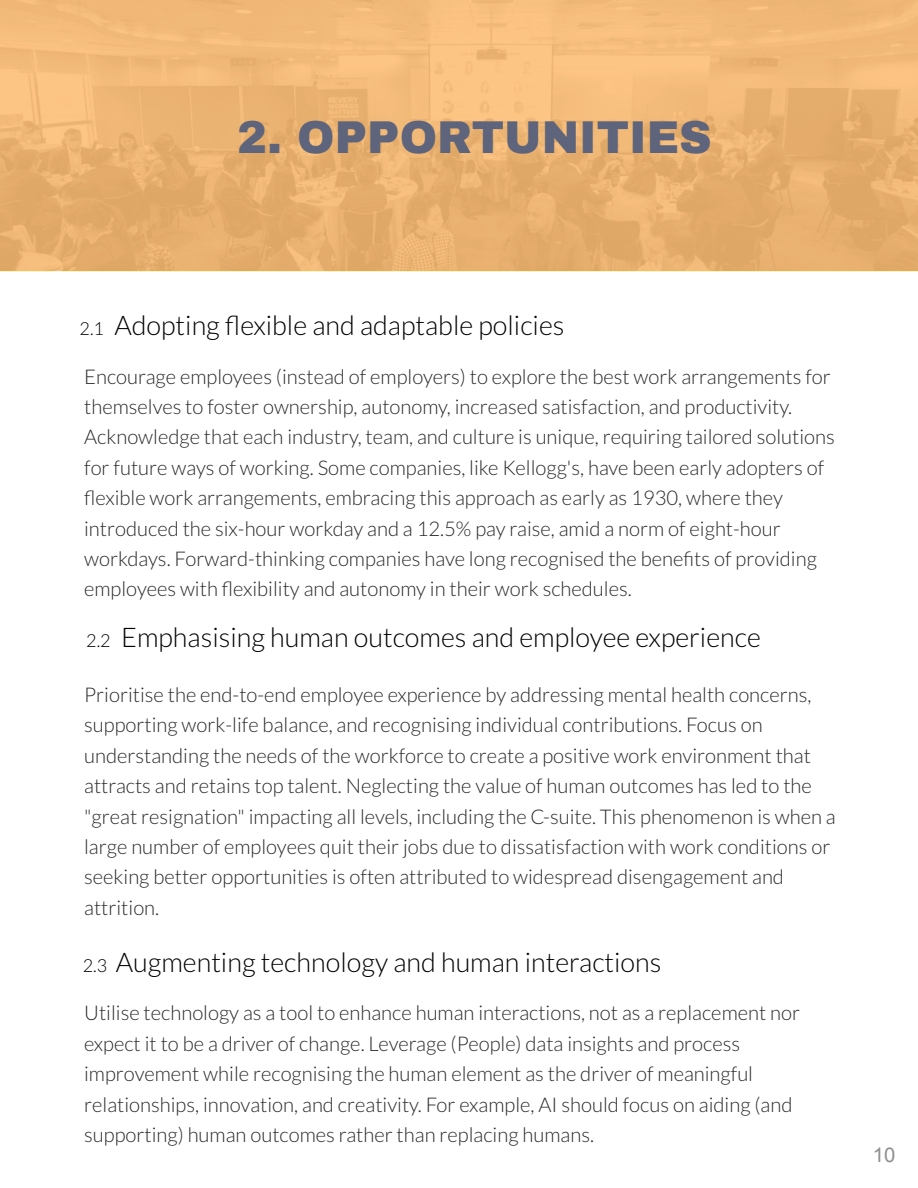
<style>
.page{position:relative;width:918px;height:1188px;background:#fff}
.page>*{position:absolute;margin:0;border:0;box-sizing:border-box;transform-origin:0 0}
.t1{font:900 45px "Archivo";color:#5d647b}
.t2{font:300 27px "Lato";color:#000}
.t3{font:300 20.25px/30.3px "Lato";color:#292929}
.t4{font:20.25px "Arial";color:#8f8f8f}
.s1{font-size:18px}
</style>
<div class="page">
<img style="left:0;top:0;width:918px;height:272px">
<h1 class="t1" style="left:237px;top:113px;width:476px">2. OPPORTUNITIES</h1>
<h2 class="t2" style="left:80px;top:309px;width:486px"><span class="s1">2.1</span> Adopting flexible and adaptable policies</h2>
<p class="t3" style="left:84px;top:361px;width:752px">Encourage employees (instead of employers) to explore the best work arrangements for themselves to foster ownership, autonomy, increased satisfaction, and productivity.<br>Acknowledge that each industry, team, and culture is unique, requiring tailored solutions for future ways of working. Some companies, like Kellogg's, have been early adopters of flexible work arrangements, embracing this approach as early as 1930, where they introduced the six-hour workday and a 12.5% pay raise, amid a norm of eight-hour workdays. Forward-thinking companies have long recognised the benefits of providing employees with flexibility and autonomy in their work schedules.</p>
<h2 class="t2" style="left:86px;top:620px;width:676px"><span class="s1">2.2</span> Emphasising human outcomes and employee experience</h2>
<p class="t3" style="left:84px;top:679px;width:753px">Prioritise the end-to-end employee experience by addressing mental health concerns, supporting work-life balance, and recognising individual contributions. Focus on understanding the needs of the workforce to create a positive work environment that attracts and retains top talent. Neglecting the value of human outcomes has led to the "great resignation" impacting all levels, including the C-suite. This phenomenon is when a large number of employees quit their jobs due to dissatisfaction with work conditions or seeking better opportunities is often attributed to widespread disengagement and attrition.</p>
<h2 class="t2" style="left:83px;top:945px;width:580px"><span class="s1">2.3</span> Augmenting technology and human interactions</h2>
<p class="t3" style="left:84px;top:997px;width:717px">Utilise technology as a tool to enhance human interactions, not as a replacement nor expect it to be a driver of change. Leverage (People) data insights and process improvement while recognising the human element as the driver of meaningful relationships, innovation, and creativity. For example, AI should focus on aiding (and supporting) human outcomes rather than replacing humans.</p>
<p class="t4" style="left:873px;top:1144px;width:24px">10</p>
</div>
